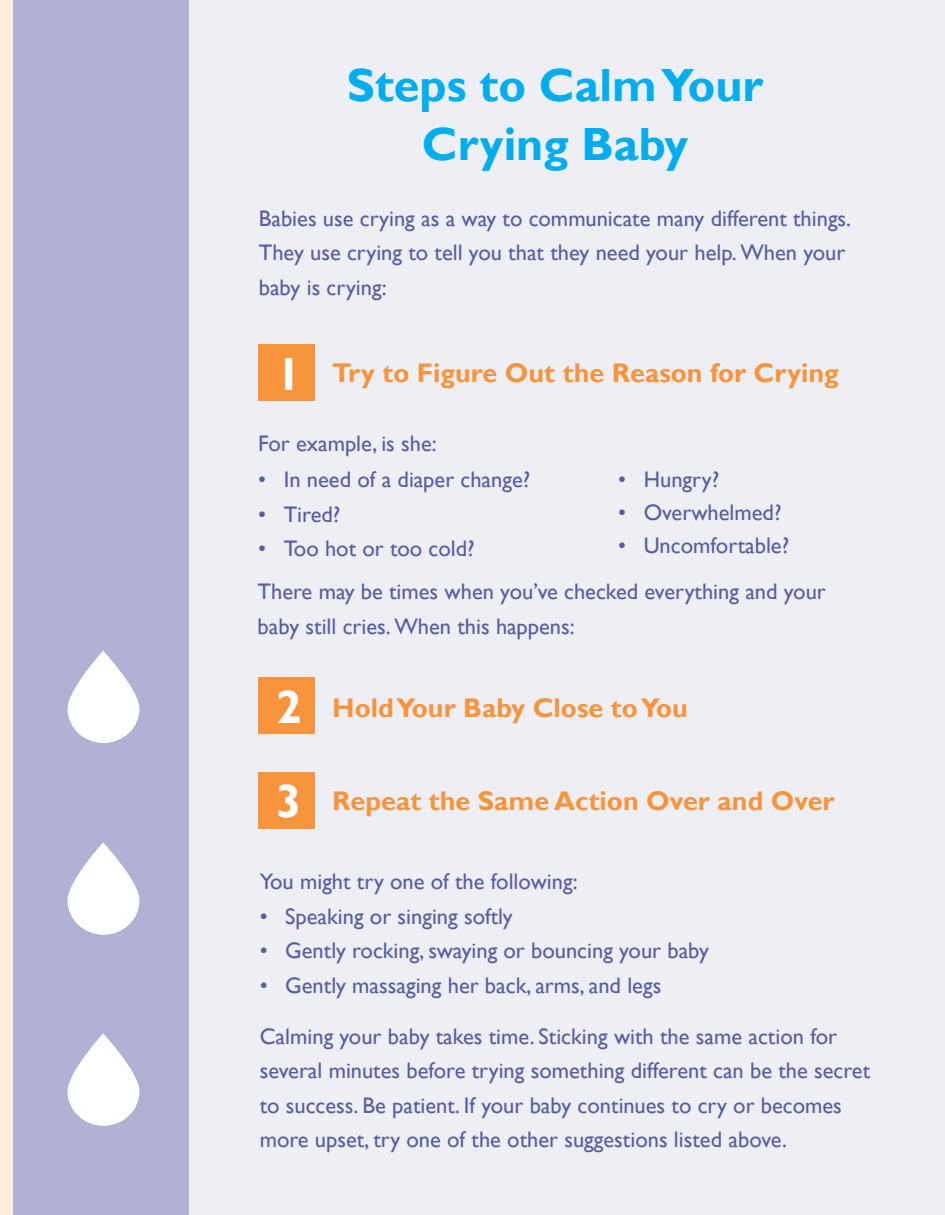
<style>
.page{position:relative;width:945px;height:1215px;background:#fff}
.page>*{position:absolute;margin:0;border:0;box-sizing:border-box;transform-origin:0 0}
.t1{font:700 46.5px/58.5px "Gill Sans";color:#00aeef;text-align:center}
.t2{font:700 27px "Gill Sans";color:#f7943c}
.t3{font:22.5px/34.5px "Gill Sans";color:#585da0}
.s1{font-size:46.5px;color:#fff}
</style>
<div class="page">
<div style="left:0;top:0;width:14px;height:1215px;background:#feeddd"></div>
<div style="left:189px;top:0;width:756px;height:1215px;background:#eeeef5"></div>
<div style="left:14px;top:0;width:175px;height:1215px;background:#b0b1d3"></div>
<svg style="left:68px;top:651px;width:72px;height:92px;fill:#fff"></svg>
<svg style="left:68px;top:842px;width:72px;height:93px;fill:#fff"></svg>
<svg style="left:68px;top:1033px;width:72px;height:93px;fill:#fff"></svg>
<div style="left:258px;top:344px;width:57px;height:57px;background:#f7943c"></div>
<div style="left:258px;top:677px;width:57px;height:57px;background:#f7943c"></div>
<div style="left:258px;top:772px;width:57px;height:56px;background:#f7943c"></div>
<h1 class="t1" style="left:347px;top:57px;width:418px">Steps to Calm Your<br>Crying Baby</h1>
<p class="t3" style="left:259px;top:201px;width:594px">Babies use crying as a way to communicate many different things.<br>They use crying to tell you that they need your help. When your baby is crying:</p>
<p class="t2" style="left:276px;top:357px;width:564px"><span class="s1">1</span> Try to Figure Out the Reason for Crying</p>
<p class="t3" style="left:258px;top:427px;width:180px">For example, is she:</p>
<p class="t3" style="left:258px;top:463px;width:274px">• In need of a diaper change?</p>
<p class="t3" style="left:258px;top:497px;width:84px">• Tired?</p>
<p class="t3" style="left:258px;top:532px;width:218px">• Too hot or too cold?</p>
<p class="t3" style="left:618px;top:462px;width:102px">• Hungry?</p>
<p class="t3" style="left:618px;top:495px;width:165px">• Overwhelmed?</p>
<p class="t3" style="left:618px;top:528px;width:173px">• Uncomfortable?</p>
<p class="t3" style="left:258px;top:575px;width:570px">There may be times when you’ve checked everything and your baby still cries. When this happens:</p>
<p class="t2" style="left:276px;top:692px;width:413px"><span class="s1">2</span> Hold Your Baby Close to You</p>
<p class="t2" style="left:276px;top:785px;width:560px"><span class="s1">3</span> Repeat the Same Action Over and Over</p>
<p class="t3" style="left:260px;top:865px;width:319px">You might try one of the following:</p>
<p class="t3" style="left:260px;top:899px;width:255px">• Speaking or singing softly</p>
<p class="t3" style="left:260px;top:934px;width:451px">• Gently rocking, swaying or bouncing your baby</p>
<p class="t3" style="left:260px;top:968px;width:403px">• Gently massaging her back, arms, and legs</p>
<p class="t3" style="left:260px;top:1019px;width:612px">Calming your baby takes time. Sticking with the same action for several minutes before trying something different can be the secret to success. Be patient. If your baby continues to cry or becomes more upset, try one of the other suggestions listed above.</p>
</div>
